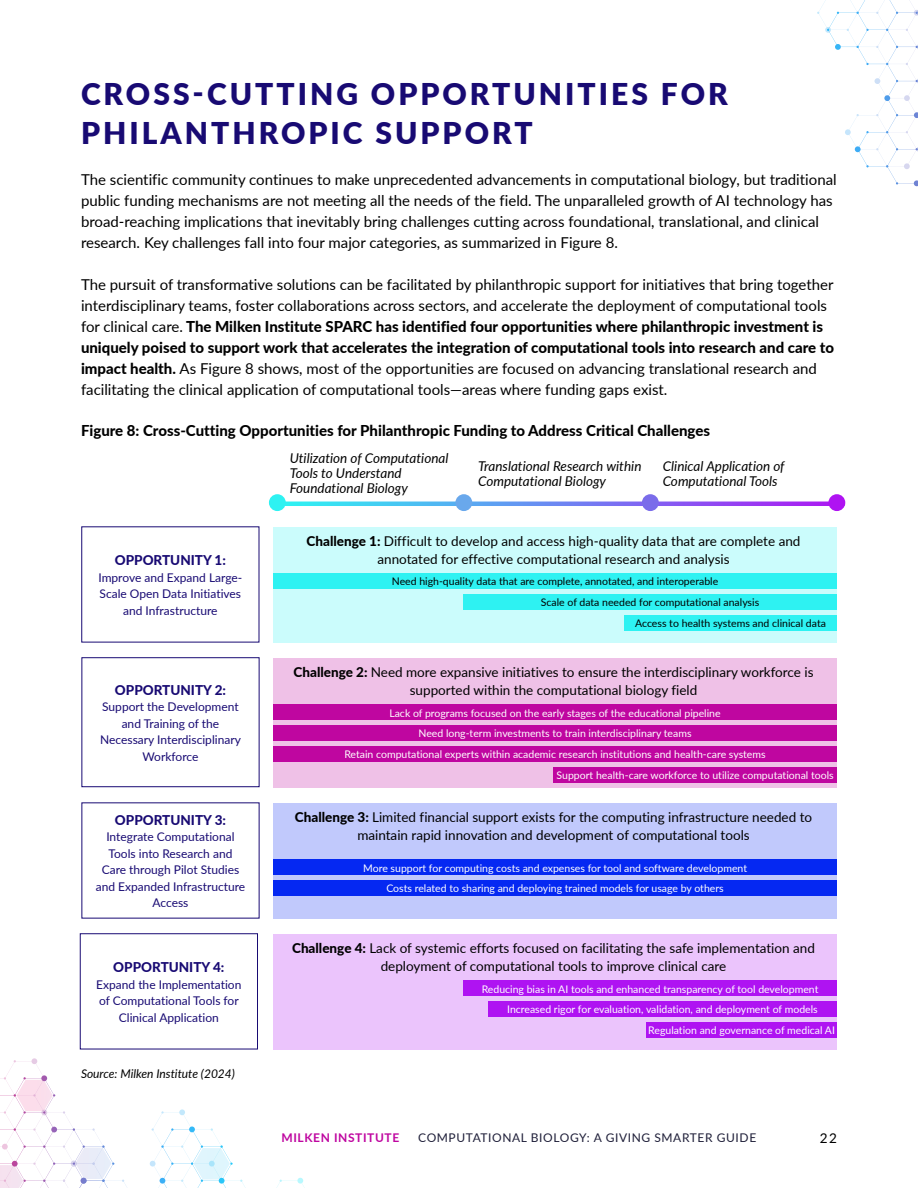
<style>
.page{position:relative;width:918px;height:1188px;background:#fff}
.page>*{position:absolute;margin:0;border:0;box-sizing:border-box;transform-origin:0 0}
.t1{font:900 30px/39px "Lato";letter-spacing:.1em;color:#180a73}
.t2{font:15px/21px "Lato";color:#000}
.t3{font:800 15px "Lato";color:#000}
.t4{font:13.5px/18px "Lato";color:#000;text-align:center}
.t5{font:italic 13.5px/15px "Lato";color:#000}
.t6{font:800 13.5px "Lato";color:#180a73}
.t7{font:12px/16.5px "Lato";color:#180a73;text-align:center}
.t8{font:12px "Lato";letter-spacing:.05em;color:#1f1f39}
.t9{font:italic 12px "Lato";color:#000}
.t10{font:700 12px "Lato";letter-spacing:.05em;color:#bf06a0}
.t11{font:10.5px/20.9px "Lato";color:#fff;text-align:center}
.t12{font:10.5px "Lato";color:#000}
.s1{font-weight:800}
</style>
<div class="page">
<svg style="left:0;top:1075px;width:233px;height:113px"></svg>
<svg style="left:817px;top:0;width:101px;height:186px"></svg>
<svg style="left:285px;top:502px;width:560px;height:4px;background:#6c86f1"></svg>
<div style="left:269px;top:494px;width:17px;height:17px;background:#2ef2f2;border-radius:50%"></div>
<div style="left:828px;top:494px;width:17px;height:17px;background:#af13f2;border-radius:50%"></div>
<div style="left:455px;top:494px;width:17px;height:17px;background:#69a8ec;border-radius:50%"></div>
<div style="left:642px;top:494px;width:17px;height:17px;background:#7a6cea;border-radius:50%"></div>
<div style="left:81px;top:657px;width:179px;height:130px;border:1px solid #180a73"></div>
<div style="left:80px;top:933px;width:178px;height:116px;border:1px solid #180a73"></div>
<div style="left:273px;top:527px;width:564px;height:115px;background:#cbfcfc"></div>
<div style="left:273px;top:573px;width:564px;height:16px;background:#2ef2f2"></div>
<div style="left:463px;top:594px;width:374px;height:15px;background:#2ef2f2"></div>
<div style="left:624px;top:615px;width:213px;height:15px;background:#2ef2f2"></div>
<div style="left:273px;top:658px;width:564px;height:129px;background:#efc1e7"></div>
<div style="left:273px;top:705px;width:564px;height:15px;background:#bf06a0"></div>
<div style="left:273px;top:726px;width:564px;height:15px;background:#bf06a0"></div>
<div style="left:273px;top:746px;width:564px;height:16px;background:#bf06a0"></div>
<div style="left:554px;top:767px;width:283px;height:16px;background:#bf06a0"></div>
<div style="left:273px;top:803px;width:564px;height:116px;background:#c1c9fc"></div>
<div style="left:273px;top:860px;width:564px;height:15px;background:#0528f2"></div>
<div style="left:273px;top:881px;width:564px;height:15px;background:#0528f2"></div>
<div style="left:273px;top:934px;width:564px;height:115px;background:#ebc4fc"></div>
<div style="left:463px;top:981px;width:374px;height:15px;background:#af13f2"></div>
<div style="left:488px;top:1002px;width:349px;height:15px;background:#af13f2"></div>
<div style="left:646px;top:1022px;width:191px;height:16px;background:#af13f2"></div>
<h1 class="t1" style="left:81px;top:73px;width:648px">CROSS-CUTTING OPPORTUNITIES FOR<br>PHILANTHROPIC SUPPORT</h1>
<p class="t2" style="left:81px;top:169px;width:757px">The scientific community continues to make unprecedented advancements in computational biology, but traditional public funding mechanisms are not meeting all the needs of the field. The unparalleled growth of AI technology has broad-reaching implications that inevitably bring challenges cutting across foundational, translational, and clinical research. Key challenges fall into four major categories, as summarized in Figure 8.</p>
<p class="t2" style="left:81px;top:273px;width:755px">The pursuit of transformative solutions can be facilitated by philanthropic support for initiatives that bring together interdisciplinary teams, foster collaborations across sectors, and accelerate the deployment of computational tools for clinical care. <span class="s1">The Milken Institute SPARC has identified four opportunities where philanthropic investment is uniquely poised to support work that accelerates the integration of computational tools into research and care to impact health.</span> As Figure 8 shows, most of the opportunities are focused on advancing translational research and facilitating the clinical application of computational tools—areas where funding gaps exist.</p>
<p class="t3" style="left:81px;top:419px;width:631px">Figure 8: Cross-Cutting Opportunities for Philanthropic Funding to Address Critical Challenges</p>
<p class="t6" style="left:115px;top:550px;width:113px">OPPORTUNITY 1:</p>
<p class="t7" style="left:98px;top:569px;width:145px">Improve and Expand Large-<br>Scale Open Data Initiatives and Infrastructure</p>
<p class="t6" style="left:115px;top:680px;width:113px">OPPORTUNITY 2:</p>
<p class="t7" style="left:100px;top:698px;width:142px">Support the Development and Training of the<br>Necessary Interdisciplinary<br>Workforce</p>
<p class="t6" style="left:115px;top:810px;width:113px">OPPORTUNITY 3:</p>
<p class="t7" style="left:96px;top:828px;width:151px">Integrate Computational<br>Tools into Research and<br>Care through Pilot Studies and Expanded Infrastructure<br>Access</p>
<p class="t6" style="left:113px;top:957px;width:113px">OPPORTUNITY 4:</p>
<p class="t7" style="left:96px;top:975px;width:147px">Expand the Implementation of Computational Tools for<br>Clinical Application</p>
<p class="t9" style="left:81px;top:1065px;width:155px">Source: Milken Institute (2024)</p>
<p class="t5" style="left:290px;top:450px;width:160px">Utilization of Computational<br>Tools to Understand<br>Foundational Biology</p>
<p class="t5" style="left:478px;top:458px;width:165px">Translational Research within<br>Computational Biology</p>
<p class="t5" style="left:663px;top:458px;width:123px">Clinical Application of<br>Computational Tools</p>
<p class="t4" style="left:307px;top:531px;width:495px"><span class="s1">Challenge 1:</span> Difficult to develop and access high-quality data that are complete and annotated for effective computational research and analysis</p>
<p class="t12" style="left:392px;top:574px;width:328px">Need high-quality data that are complete, annotated, and interoperable</p>
<p class="t12" style="left:541px;top:595px;width:220px">Scale of data needed for computational analysis</p>
<p class="t12" style="left:635px;top:615px;width:192px">Access to health systems and clinical data</p>
<p class="t4" style="left:294px;top:663px;width:522px"><span class="s1">Challenge 2:</span> Need more expansive initiatives to ensure the interdisciplinary workforce is supported within the computational biology field</p>
<p class="t11" style="left:389px;top:702px;width:333px">Lack of programs focused on the early stages of the educational pipeline</p>
<p class="t11" style="left:418px;top:723px;width:275px">Need long-term investments to train interdisciplinary teams</p>
<p class="t11" style="left:344px;top:744px;width:423px">Retain computational experts within academic research institutions and health-care systems</p>
<p class="t11" style="left:557px;top:764px;width:279px">Support health-care workforce to utilize computational tools</p>
<p class="t4" style="left:295px;top:807px;width:519px"><span class="s1">Challenge 3:</span> Limited financial support exists for the computing infrastructure needed to maintain rapid innovation and development of computational tools</p>
<p class="t11" style="left:363px;top:857px;width:385px">More support for computing costs and expenses for tool and software development<br>Costs related to sharing and deploying trained models for usage by others</p>
<p class="t4" style="left:292px;top:939px;width:524px"><span class="s1">Challenge 4:</span> Lack of systemic efforts focused on facilitating the safe implementation and deployment of computational tools to improve clinical care</p>
<p class="t11" style="left:482px;top:978px;width:338px">Reducing bias in AI tools and enhanced transparency of tool development</p>
<p class="t11" style="left:507px;top:999px;width:312px">Increased rigor for evaluation, validation, and deployment of models</p>
<p class="t11" style="left:648px;top:1020px;width:188px">Regulation and governance of medical AI</p>
<p class="t10" style="left:282px;top:1129px;width:119px">MILKEN INSTITUTE</p>
<p class="t8" style="left:418px;top:1129px;width:340px">COMPUTATIONAL BIOLOGY: A GIVING SMARTER GUIDE</p>
<p class="t4" style="left:820px;top:1129px;width:19px">22</p>
</div>
